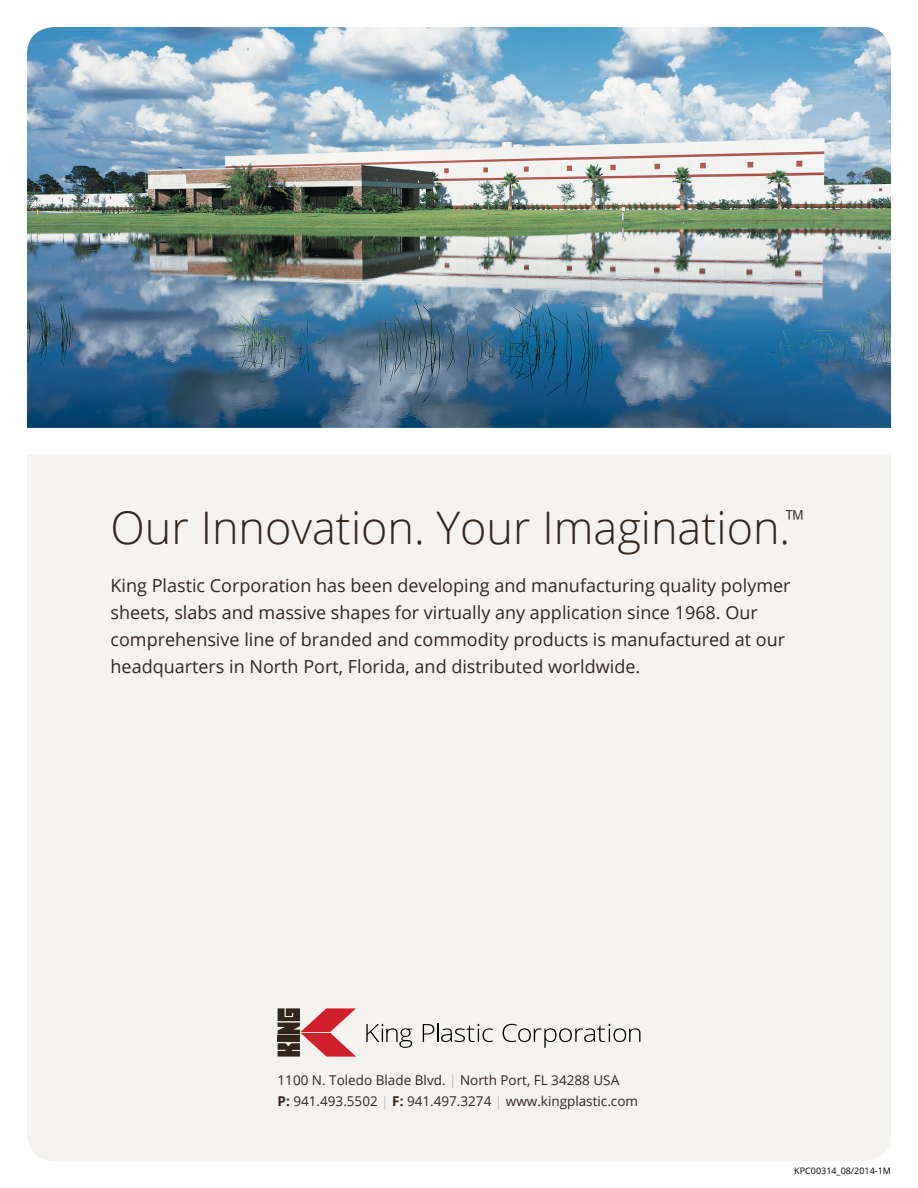
<style>
.page{position:relative;width:918px;height:1188px;background:#fff}
.page>*{position:absolute;margin:0;border:0;box-sizing:border-box;transform-origin:0 0}
.t1{font:300 45px "Open Sans";color:#31251c}
.t2{font:18px/27px "Open Sans";color:#31251c}
.t3{font:13.5px/21px "Open Sans";color:#31251c}
.t4{font:9px "Open Sans";color:#000}
.s1{color:#bdbbbb}
.s2{font-weight:700}
</style>
<div class="page">
<div style="left:27px;top:455px;width:864px;height:706px;background:#f5f3f0"></div>
<svg style="left:278px;top:1008px;width:78px;height:49px"></svg>
<svg style="left:366px;top:1024px;width:46px;height:24px"></svg>
<svg style="left:423px;top:1023px;width:70px;height:19px"></svg>
<svg style="left:503px;top:1024px;width:137px;height:24px"></svg>
<img style="left:27px;top:27px;width:864px;height:401px">
<h1 class="t1" style="left:111px;top:497px;width:696px">Our Innovation. Your Imagination.<sup>™</sup></h1>
<p class="t2" style="left:111px;top:571px;width:682px">King Plastic Corporation has been developing and manufacturing quality polymer sheets, slabs and massive shapes for virtually any application since 1968. Our comprehensive line of branded and commodity products is manufactured at our headquarters in North Port, Florida, and distributed worldwide.</p>
<p class="t3" style="left:278px;top:1069px;width:362px">1100 N. Toledo Blade Blvd. <span class="s1">|</span> North Port, FL 34288 USA<br><span class="s2">P:</span> 941.493.5502 <span class="s1">|</span> <span class="s2">F:</span> 941.497.3274 <span class="s1">|</span> www.kingplastic.com</p>
<p class="t4" style="left:794px;top:1165px;width:98px">KPC00314_08/2014-1M</p>
</div>
